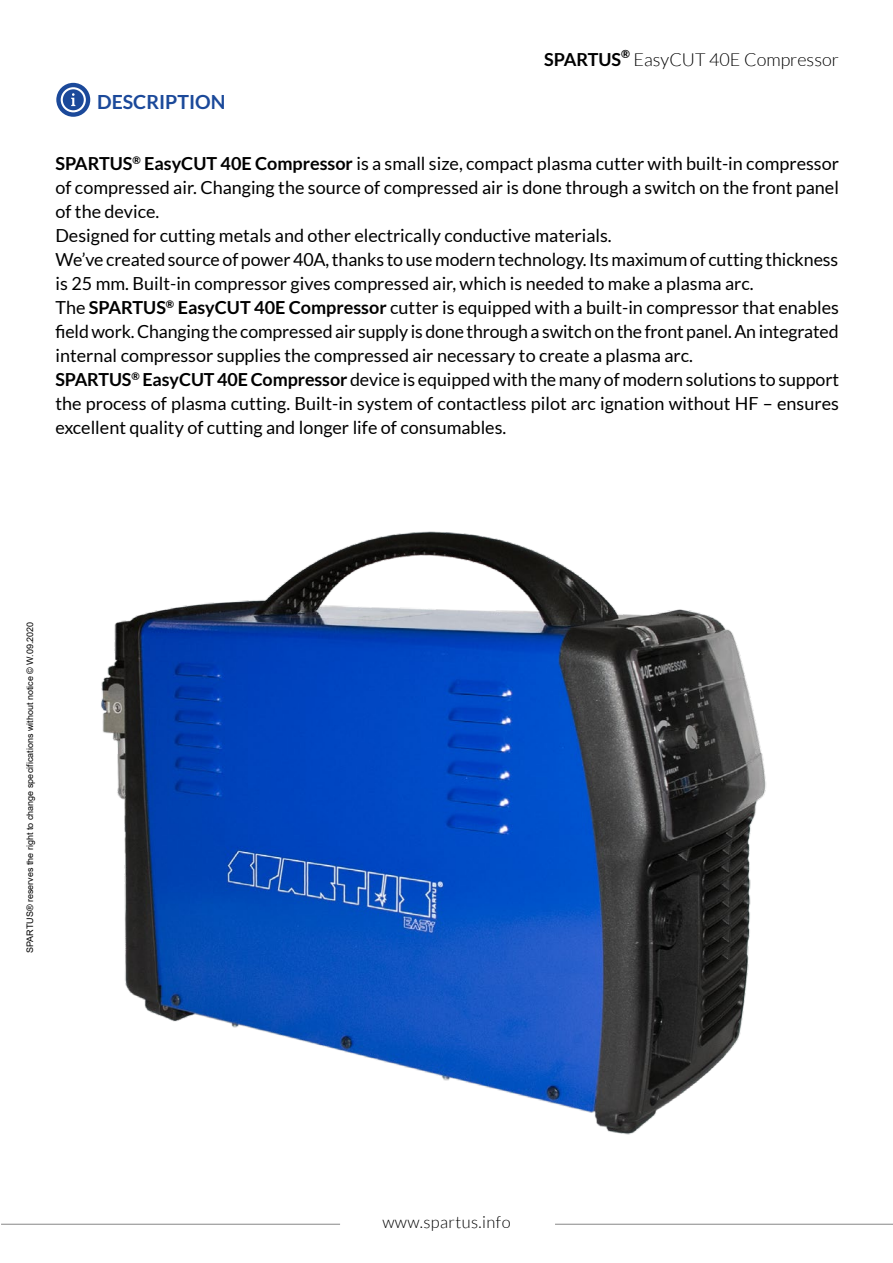
<style>
.page{position:relative;width:893px;height:1263px;background:#fff}
.page>*{position:absolute;margin:0;border:0;box-sizing:border-box;transform-origin:0 0}
.t1{font:700 19.5px "Lato";color:#1b499a}
.t2{font:18px/24px "Lato";color:#000}
.t3{font:300 18px "Lato";color:#000}
.t4{font:700 18px "Lato";color:#000}
.t5{font:300 16.5px "Lato";letter-spacing:.025em;color:#000}
.t6{font:700 11.25px "Lato";color:#000}
.t7{font:9px "Arial";color:#000}
.s1{font-weight:700}
</style>
<div class="page">
<img style="left:101px;top:531px;width:665px;height:604px">
<hr style="left:1px;top:1224px;width:339px;height:1px;background:#878787">
<hr style="left:555px;top:1224px;width:338px;height:1px;background:#878787">
<svg style="left:56px;top:83px;width:34px;height:34px"></svg>
<p class="t1" style="left:97px;top:91px;width:130px">DESCRIPTION</p>
<p class="t4" style="left:544px;top:49px;width:78px">SPARTUS</p>
<p class="t6" style="left:621px;top:47px;width:10px">®</p>
<p class="t3" style="left:633px;top:50px;width:207px">EasyCUT 40E Compressor</p>
<p class="t2" style="left:55px;top:152px;width:785px"><span class="s1">SPARTUS</span><sup>®</sup> <span class="s1">EasyCUT 40E Compressor</span> is a small size, compact plasma cutter with built-in compressor of compressed air. Changing the source of compressed air is done through a switch on the front panel of the device.<br>Designed for cutting metals and other electrically conductive materials.<br>We’ve created source of power 40A, thanks to use modern technology. Its maximum of cutting thickness is 25 mm. Built-in compressor gives compressed air, which is needed to make a plasma arc.<br>The <span class="s1">SPARTUS</span><sup>®</sup> <span class="s1">EasyCUT 40E Compressor</span> cutter is equipped with a built-in compressor that enables field work. Changing the compressed air supply is done through a switch on the front panel. An integrated internal compressor supplies the compressed air necessary to create a plasma arc.<br><span class="s1">SPARTUS</span><sup>®</sup> <span class="s1">EasyCUT 40ECompressor</span> device is equipped with the many of modern solutions to support the process of plasma cutting. Built-in system of contactless pilot arc ignation without HF – ensures excellent quality of cutting and longer life of consumables.</p>
<p class="t7" style="left:24px;top:953px;width:333px;rotate:-90deg">SPARTUS® reserves the right to change specifications without notice © W.09.2020</p>
<p class="t5" style="left:382px;top:1213px;width:130px">www.spartus.info</p>
</div>
